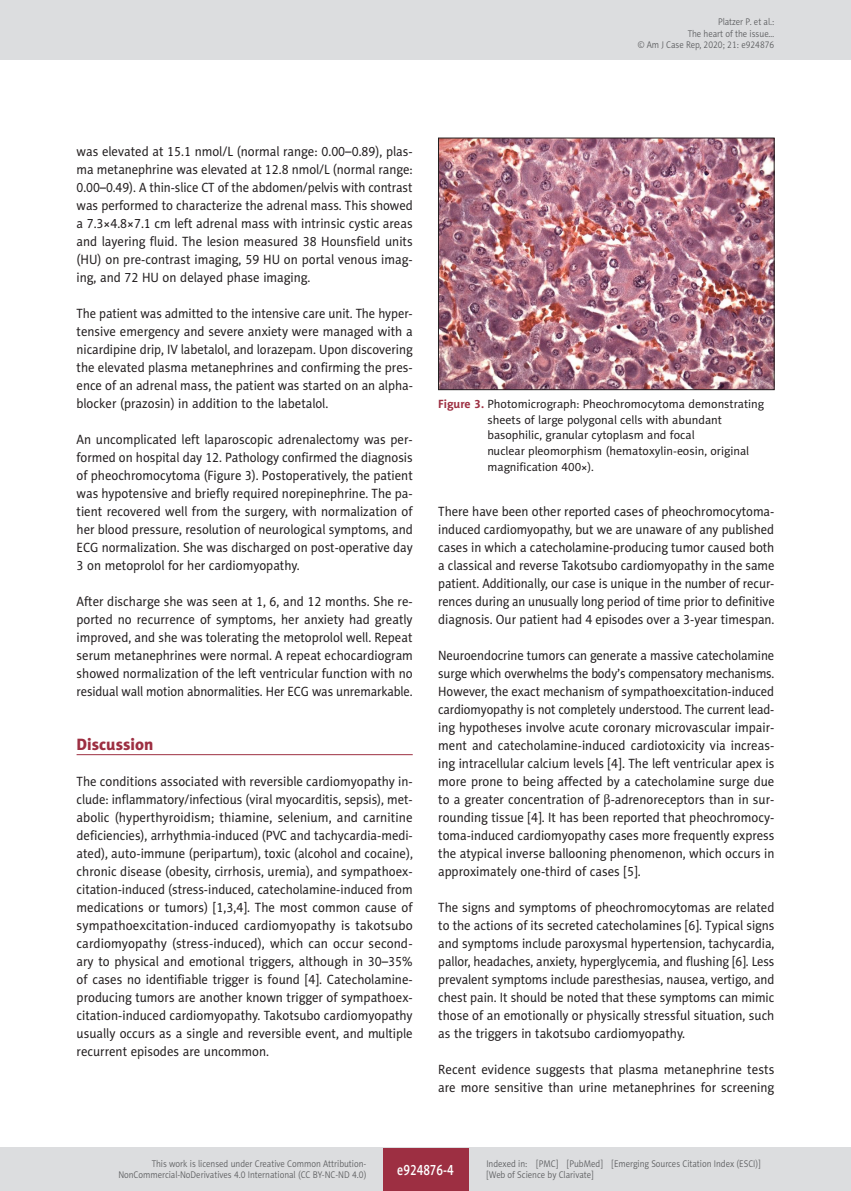
<style>
.page{position:relative;width:851px;height:1191px;background:#fff}
.page>*{position:absolute;margin:0;border:0;box-sizing:border-box;transform-origin:0 0}
.AJCR_Headline_1{font:16.5px "Naomi Sans EFN Heavy";color:#9d2f42}
.t1{font:15px "Naomi Sans EFN Medium";color:#fff;scale:.8 1}
.AJCR_Body{font:13.5px/18px "Naomi Sans EFN";color:#231f20;text-align:justify;scale:.95 1}
.AJCR_Body-2{font:13.5px/18px "Naomi Sans EFN";color:#231f20;text-align:justify;scale:.94 1}
.AJCR_Body-3{font:13.5px/18px "Naomi Sans EFN";color:#231f20;text-align:justify;scale:.93 1}
.AJCR_Body-4{font:13.5px/18px "Naomi Sans EFN";color:#231f20;scale:.96 1}
.AJCR_Rycina_tytul{font:12px/15.8px "Naomi Sans EFN";color:#231f20}
.t2{font:9.75px/11.2px "Naomi Sans EFN Light";color:#57585a;text-align:right;scale:.9 1}
.s1{font-weight:700;color:#9d2f42}
.s2{font-family:"Standard Sym L"}
</style>
<div class="page">
<hr style="left:77px;top:754px;width:335px;height:1px;background:#9d2f42">
<img style="left:440px;top:140px;width:332px;height:248px">
<div style="left:438px;top:138px;width:336px;height:252px;border:1px solid #231f20"></div>
<div style="left:0;top:0;width:850px;height:60px;background:#dcdddf"></div>
<hr style="left:850px;top:0;width:1px;height:60px;background:#dcdddf">
<div style="left:0;top:1148px;width:850px;height:43px;background:#dcdddf"></div>
<div style="left:383px;top:1147px;width:85px;height:43px;background:#9d2f42"></div>
<p class="t2" style="left:637px;top:16px;width:153px">Platzer P. et al.:<br>The heart of the issue…<br>© Am J Case Rep, 2020; 21: e924876</p>
<p class="AJCR_Body" style="left:77px;top:142px;width:355px">was elevated at 15.1 nmol/L (normal range: 0.00–0.89), plas&shy;ma metanephrine was elevated at 12.8 nmol/L (normal range:<br>0.00–0.49). A thin-slice CT of the abdomen/pelvis with contrast was performed to characterize the adrenal mass. This showed a 7.3×4.8×7.1 cm left adrenal mass with intrinsic cystic areas and layering fluid. The lesion measured 38 Hounsfield units (HU) on pre-contrast imaging, 59 HU on portal venous imag&shy;ing, and 72 HU on delayed phase imaging.</p>
<p class="AJCR_Body-3" style="left:77px;top:304px;width:363px">The patient was admitted to the intensive care unit. The hyper&shy;tensive emergency and severe anxiety were managed with a nicardipine drip, IV labetalol, and lorazepam. Upon discovering the elevated plasma metanephrines and confirming the pres&shy;ence of an adrenal mass, the patient was started on an alpha&shy;blocker (prazosin) in addition to the labetalol.</p>
<p class="AJCR_Body" style="left:77px;top:430px;width:355px">An uncomplicated left laparoscopic adrenalectomy was per&shy;formed on hospital day 12. Pathology confirmed the diagnosis of pheochromocytoma (Figure 3). Postoperatively, the patient was hypotensive and briefly required norepinephrine. The pa&shy;tient recovered well from the surgery, with normalization of her blood pressure, resolution of neurological symptoms, and ECG normalization. She was discharged on post-operative day 3 on metoprolol for her cardiomyopathy.</p>
<p class="AJCR_Body" style="left:77px;top:592px;width:355px">After discharge she was seen at 1, 6, and 12 months. She re&shy;ported no recurrence of symptoms, her anxiety had greatly improved, and she was tolerating the metoprolol well. Repeat serum metanephrines were normal. A repeat echocardiogram showed normalization of the left ventricular function with no residual wall motion abnormalities. Her ECG was unremarkable.</p>
<p class="AJCR_Headline_1" style="left:77px;top:734px;width:78px">Discussion</p>
<p class="AJCR_Body" style="left:77px;top:772px;width:355px">The conditions associated with reversible cardiomyopathy in&shy;clude: inflammatory/infectious (viral myocarditis, sepsis), met&shy;abolic (hyperthyroidism; thiamine, selenium, and carnitine deficiencies), arrhythmia-induced (PVC and tachycardia-medi&shy;ated), auto-immune (peripartum), toxic (alcohol and cocaine), chronic disease (obesity, cirrhosis, uremia), and sympathoex&shy;citation-induced (stress-induced, catecholamine-induced from medications or tumors) [1,3,4]. The most common cause of sympathoexcitation-induced cardiomyopathy is takotsubo cardiomyopathy (stress-induced), which can occur second&shy;ary to physical and emotional triggers, although in 30–35% of cases no identifiable trigger is found [4]. Catecholamine&shy;producing tumors are another known trigger of sympathoex&shy;citation-induced cardiomyopathy. Takotsubo cardiomyopathy usually occurs as a single and reversible event, and multiple recurrent episodes are uncommon.</p>
<p class="AJCR_Rycina_tytul" style="left:487px;top:396px;width:278px;text-indent:-49px"><span class="s1">Figure 3.</span> Photomicrograph: Pheochromocytoma demonstrating sheets of large polygonal cells with abundant basophilic, granular cytoplasm and focal<br>nuclear pleomorphism (hematoxylin-eosin, original magnification 400×).</p>
<p class="AJCR_Body" style="left:438px;top:502px;width:355px">There have been other reported cases of pheochromocytoma&shy;induced cardiomyopathy, but we are unaware of any published cases in which a catecholamine-producing tumor caused both a classical and reverse Takotsubo cardiomyopathy in the same patient. Additionally, our case is unique in the number of recur&shy;rences during an unusually long period of time prior to definitive diagnosis. Our patient had 4 episodes over a 3-year timespan.</p>
<p class="AJCR_Body-2" style="left:438px;top:646px;width:359px">Neuroendocrine tumors can generate a massive catecholamine surge which overwhelms the body’s compensatory mechanisms.<br>However, the exact mechanism of sympathoexcitation-induced cardiomyopathy is not completely understood. The current lead&shy;ing hypotheses involve acute coronary microvascular impair&shy;ment and catecholamine-induced cardiotoxicity via increas&shy;ing intracellular calcium levels [4]. The left ventricular apex is more prone to being affected by a catecholamine surge due to a greater concentration of <span class="s2">b</span>-adrenoreceptors than in sur&shy;rounding tissue [4]. It has been reported that pheochromocy&shy;toma-induced cardiomyopathy cases more frequently express the atypical inverse ballooning phenomenon, which occurs in approximately one-third of cases [5].</p>
<p class="AJCR_Body" style="left:438px;top:898px;width:355px">The signs and symptoms of pheochromocytomas are related to the actions of its secreted catecholamines [6]. Typical signs and symptoms include paroxysmal hypertension, tachycardia, pallor, headaches, anxiety, hyperglycemia, and flushing [6]. Less prevalent symptoms include paresthesias, nausea, vertigo, and chest pain. It should be noted that these symptoms can mimic those of an emotionally or physically stressful situation, such as the triggers in takotsubo cardiomyopathy.</p>
<p class="AJCR_Body-4" style="left:438px;top:1060px;width:351px">Recent evidence suggests that plasma metanephrine tests are more sensitive than urine metanephrines for screening</p>
<p class="t2" style="left:118px;top:1158px;width:277px">This work is licensed under Creative Common Attribution-<br>NonCommercial-NoDerivatives 4.0 International (CC BY-NC-ND 4.0)</p>
<p class="t1" style="left:397px;top:1160px;width:72px">e924876-4</p>
<p class="t2" style="left:486px;top:1158px;width:306px;text-align:left">Indexed in: [PMC] [PubMed] [Emerging Sources Citation Index (ESCI)] [Web of Science by Clarivate]</p>
</div>
